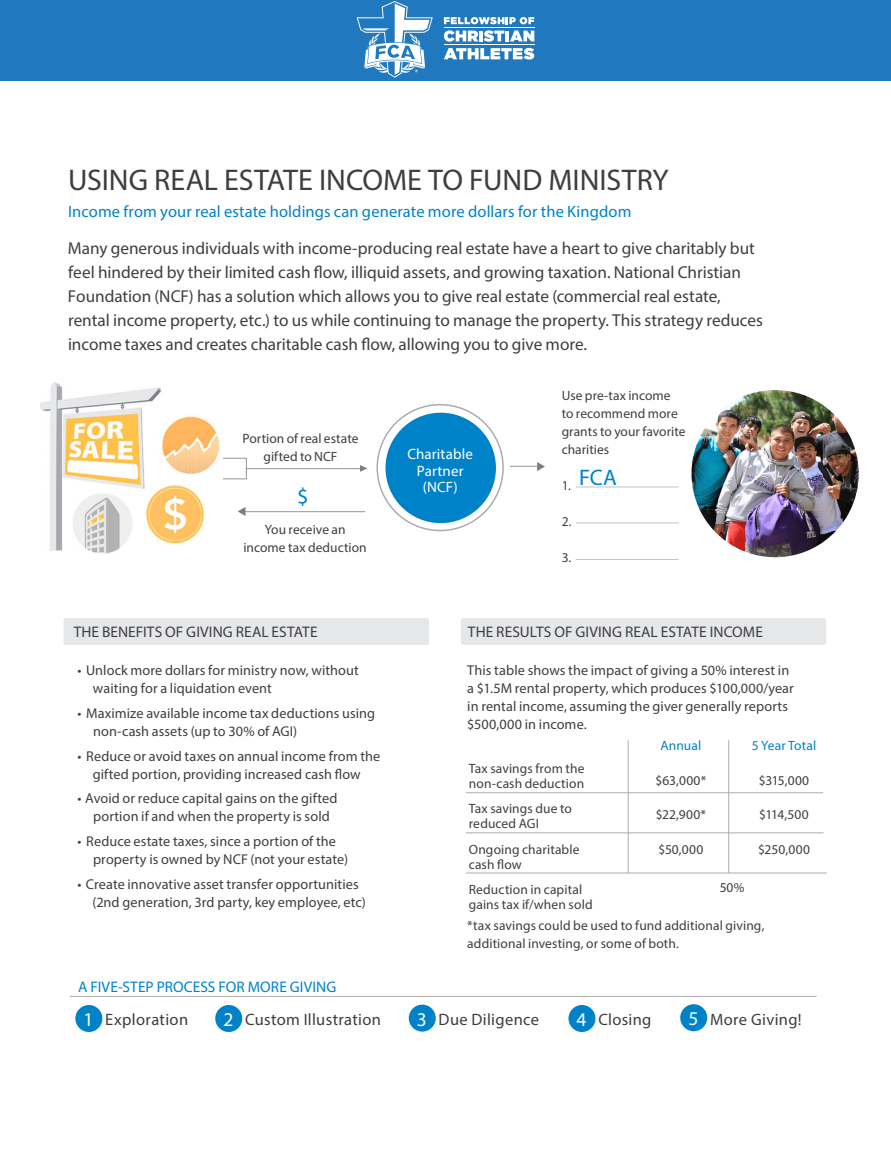
<style>
.page{position:relative;width:891px;height:1161px;background:#fff}
.page>*{position:absolute;margin:0;border:0;box-sizing:border-box;transform-origin:0 0}
.t1{font:30px "Myriad Pro";color:#3e3e3f}
._3_Body_Text_10_14{font:22.5px "Myriad Pro";color:#0082c8}
._8_Footer_7_10{font:19.5px "Myriad Pro";color:#fff}
._3_Body_Text_10_14-2{font:17.25px/24px "Myriad Pro";letter-spacing:-.005em;color:#3e3e3f}
.t2{font:16.5px "Myriad Pro";letter-spacing:.01em;color:#0082c8}
._3_Body_Text_10_14-3{font:16.5px "Myriad Pro";letter-spacing:.025em;color:#3e3e3f}
._3_Body_Text_10_14-4{font:15.3px "Myriad Pro";letter-spacing:.01em;color:#3e3e3f}
._3_Body_Text_10_14-5{font:15.3px "Myriad Pro";letter-spacing:.01em;color:#0082c8}
.t3{font:15px "Myriad Pro";letter-spacing:.01em;color:#fff}
._3_Body_Text_10_14-6{font:14.25px/18px "Myriad Pro";letter-spacing:.01em;color:#3e3e3f}
._3_Body_Text_10_14-7{font:13.5px/18px "Myriad Pro";letter-spacing:.005em;color:#3e3e3f}
._3_Body_Text_10_14-8{font:13.5px "Myriad Pro";letter-spacing:.005em;color:#0082c8}
</style>
<div class="page">
<div style="left:64px;top:618px;width:365px;height:27px;background:#e6e7e9;border-radius:3px"></div>
<hr style="left:466px;top:873px;width:361px;height:1px;background:#abacb0">
<div style="left:461px;top:618px;width:365px;height:27px;background:#e6e7e9;border-radius:3px"></div>
<div style="left:75px;top:1005px;width:27px;height:27px;background:#0082c8;border-radius:50%"></div>
<div style="left:215px;top:1005px;width:27px;height:27px;background:#0082c8;border-radius:50%"></div>
<div style="left:409px;top:1005px;width:27px;height:27px;background:#0082c8;border-radius:50%"></div>
<div style="left:568px;top:1005px;width:28px;height:27px;background:#0082c8;border-radius:50%"></div>
<div style="left:680px;top:1004px;width:27px;height:27px;background:#0082c8;border-radius:50%"></div>
<hr style="left:70px;top:996px;width:747px;height:1px;background:#abacb0">
<div style="left:386px;top:413px;width:110px;height:110px;background:#0082c8;border-radius:50%"></div>
<svg style="left:223px;top:458px;width:24px;height:21px"></svg>
<hr style="left:510px;top:466px;width:31px;height:1px;background:#939598">
<svg style="left:537px;top:462px;width:8px;height:9px"></svg>
<hr style="left:576px;top:487px;width:103px;height:1px;background:#c2c3c6">
<hr style="left:576px;top:523px;width:103px;height:1px;background:#c2c3c6">
<hr style="left:576px;top:559px;width:102px;height:1px;background:#c2c3c6">
<hr style="left:242px;top:511px;width:123px;height:1px;background:#939598">
<svg style="left:238px;top:507px;width:8px;height:9px"></svg>
<hr style="left:246px;top:468px;width:117px;height:1px;background:#939598">
<svg style="left:360px;top:465px;width:8px;height:7px"></svg>
<hr style="left:466px;top:792px;width:357px;height:1px;background:#abacb0">
<hr style="left:466px;top:832px;width:358px;height:1px;background:#abacb0">
<hr style="left:728px;top:740px;width:1px;height:133px;background:#abacb0">
<hr style="left:628px;top:740px;width:1px;height:133px;background:#abacb0">
<img style="left:692px;top:390px;width:131px;height:120px">
<img style="left:823px;top:405px;width:36px;height:137px">
<img style="left:700px;top:510px;width:123px;height:47px">
<img style="left:40px;top:382px;width:180px;height:171px">
<div style="left:0;top:0;width:891px;height:81px;background:#2078be"></div>
<hr style="left:444px;top:27px;width:90px;height:1px;background:#fff">
<hr style="left:444px;top:44px;width:90px;height:1px;background:#fff">
<svg style="left:444px;top:17px;width:90px;height:7px"></svg>
<svg style="left:444px;top:30px;width:34px;height:12px"></svg>
<hr style="left:479px;top:31px;width:4px;height:10px;background:#fff">
<svg style="left:484px;top:30px;width:50px;height:12px"></svg>
<svg style="left:444px;top:48px;width:90px;height:12px"></svg>
<svg style="left:357px;top:1px;width:76px;height:77px"></svg>
<p class="t1" style="left:68px;top:161px;width:602px">USING REAL ESTATE INCOME TO FUND MINISTRY</p>
<p class="t2" style="left:68px;top:201px;width:565px">Income from your real estate holdings can generate more dollars for the Kingdom</p>
<p class="_3_Body_Text_10_14-2" style="left:68px;top:236px;width:697px">Many generous individuals with income-producing real estate have a heart to give charitably but feel hindered by their limited cash flow, illiquid assets, and growing taxation. National Christian Foundation (NCF) has a solution which allows you to give real estate (commercial real estate, rental income property, etc.) to us while continuing to manage the property. This strategy reduces income taxes and creates charitable cash flow, allowing you to give more.</p>
<p class="_3_Body_Text_10_14-7" style="left:243px;top:430px;width:117px">Portion of real estate</p>
<p class="_3_Body_Text_10_14-7" style="left:263px;top:448px;width:76px">gifted to NCF</p>
<p class="_3_Body_Text_10_14" style="left:297px;top:483px;width:13px">$</p>
<p class="_3_Body_Text_10_14-7" style="left:265px;top:520px;width:82px">You receive an</p>
<p class="_3_Body_Text_10_14-7" style="left:243px;top:538px;width:125px">income tax deduction</p>
<p class="_3_Body_Text_10_14-4" style="left:74px;top:623px;width:245px">THE BENEFITS OF GIVING REAL ESTATE</p>
<p class="_3_Body_Text_10_14-6" style="left:93px;top:661px;width:267px;text-indent:-15px">• Unlock more dollars for ministry now, without waiting for a liquidation event</p>
<p class="_3_Body_Text_10_14-6" style="left:93px;top:704px;width:284px;text-indent:-15px">• Maximize available income tax deductions using non-cash assets (up to 30% of AGI)</p>
<p class="_3_Body_Text_10_14-6" style="left:78px;top:747px;width:304px;text-align:center">• Reduce or avoid taxes on annual income from the gifted portion, providing increased cash flow</p>
<p class="_3_Body_Text_10_14-6" style="left:78px;top:789px;width:261px;text-align:center">• Avoid or reduce capital gains on the gifted portion if and when the property is sold</p>
<p class="_3_Body_Text_10_14-6" style="left:93px;top:832px;width:257px;text-indent:-15px">• Reduce estate taxes, since a portion of the property is owned by NCF (not your estate)</p>
<p class="_3_Body_Text_10_14-6" style="left:93px;top:875px;width:275px;text-indent:-15px">• Create innovative asset transfer opportunities (2nd generation, 3rd party, key employee, etc)</p>
<p class="_3_Body_Text_10_14-5" style="left:78px;top:977px;width:260px">A FIVE-STEP PROCESS FOR MORE GIVING</p>
<p class="t3" style="left:407px;top:445px;width:67px">Charitable</p>
<p class="t3" style="left:417px;top:461px;width:49px">Partner</p>
<p class="t3" style="left:423px;top:478px;width:36px">(NCF)</p>
<p class="_3_Body_Text_10_14-7" style="left:562px;top:386px;width:125px">Use pre-tax income to recommend more grants to your favorite charities</p>
<p class="_3_Body_Text_10_14-7" style="left:562px;top:476px;width:11px">1.</p>
<p class="_3_Body_Text_10_14-7" style="left:562px;top:512px;width:11px">2.</p>
<p class="_3_Body_Text_10_14-7" style="left:562px;top:548px;width:11px">3.</p>
<p class="_3_Body_Text_10_14" style="left:579px;top:463px;width:39px">FCA</p>
<p class="_3_Body_Text_10_14-4" style="left:468px;top:623px;width:297px">THE RESULTS OF GIVING REAL ESTATE INCOME</p>
<p class="_3_Body_Text_10_14-6" style="left:467px;top:661px;width:328px">This table shows the impact of giving a 50% interest in a $1.5M rental property, which produces $100,000/year in rental income, assuming the giver generally reports $500,000 in income.</p>
<p class="_3_Body_Text_10_14-7" style="left:469px;top:761px;width:117px;line-height:15px">Tax savings from the non-cash deduction</p>
<p class="_3_Body_Text_10_14-7" style="left:469px;top:801px;width:105px;line-height:15px">Tax savings due to reduced AGI</p>
<p class="_3_Body_Text_10_14-7" style="left:469px;top:842px;width:112px;line-height:15px">Ongoing charitable cash flow</p>
<p class="_3_Body_Text_10_14-7" style="left:469px;top:882px;width:125px;line-height:15px">Reduction in capital gains tax if/when sold</p>
<p class="_3_Body_Text_10_14-8" style="left:660px;top:738px;width:42px">Annual</p>
<p class="_3_Body_Text_10_14-7" style="left:655px;top:771px;width:52px">$63,000*</p>
<p class="_3_Body_Text_10_14-7" style="left:656px;top:806px;width:52px">$22,900*</p>
<p class="_3_Body_Text_10_14-7" style="left:658px;top:840px;width:46px">$50,000</p>
<p class="_3_Body_Text_10_14-8" style="left:752px;top:738px;width:66px">5 Year Total</p>
<p class="_3_Body_Text_10_14-7" style="left:759px;top:771px;width:52px">$315,000</p>
<p class="_3_Body_Text_10_14-7" style="left:759px;top:806px;width:51px">$114,500</p>
<p class="_3_Body_Text_10_14-7" style="left:758px;top:840px;width:53px">$250,000</p>
<p class="_3_Body_Text_10_14-7" style="left:720px;top:878px;width:26px">50%</p>
<p class="_3_Body_Text_10_14-7" style="left:467px;top:917px;width:299px">*tax savings could be used to fund additional giving, additional investing, or some of both.</p>
<p class="_8_Footer_7_10" style="left:83px;top:1007px;width:12px">1</p>
<p class="_3_Body_Text_10_14-3" style="left:105px;top:1010px;width:84px">Exploration</p>
<p class="_8_Footer_7_10" style="left:223px;top:1007px;width:12px">2</p>
<p class="_3_Body_Text_10_14-3" style="left:245px;top:1010px;width:137px">Custom Illustration</p>
<p class="_8_Footer_7_10" style="left:417px;top:1007px;width:12px">3</p>
<p class="_3_Body_Text_10_14-3" style="left:439px;top:1009px;width:102px">Due Diligence</p>
<p class="_8_Footer_7_10" style="left:577px;top:1007px;width:12px">4</p>
<p class="_3_Body_Text_10_14-3" style="left:598px;top:1010px;width:55px">Closing</p>
<p class="_8_Footer_7_10" style="left:688px;top:1007px;width:12px">5</p>
<p class="_3_Body_Text_10_14-3" style="left:710px;top:1009px;width:93px">More Giving!</p>
</div>
